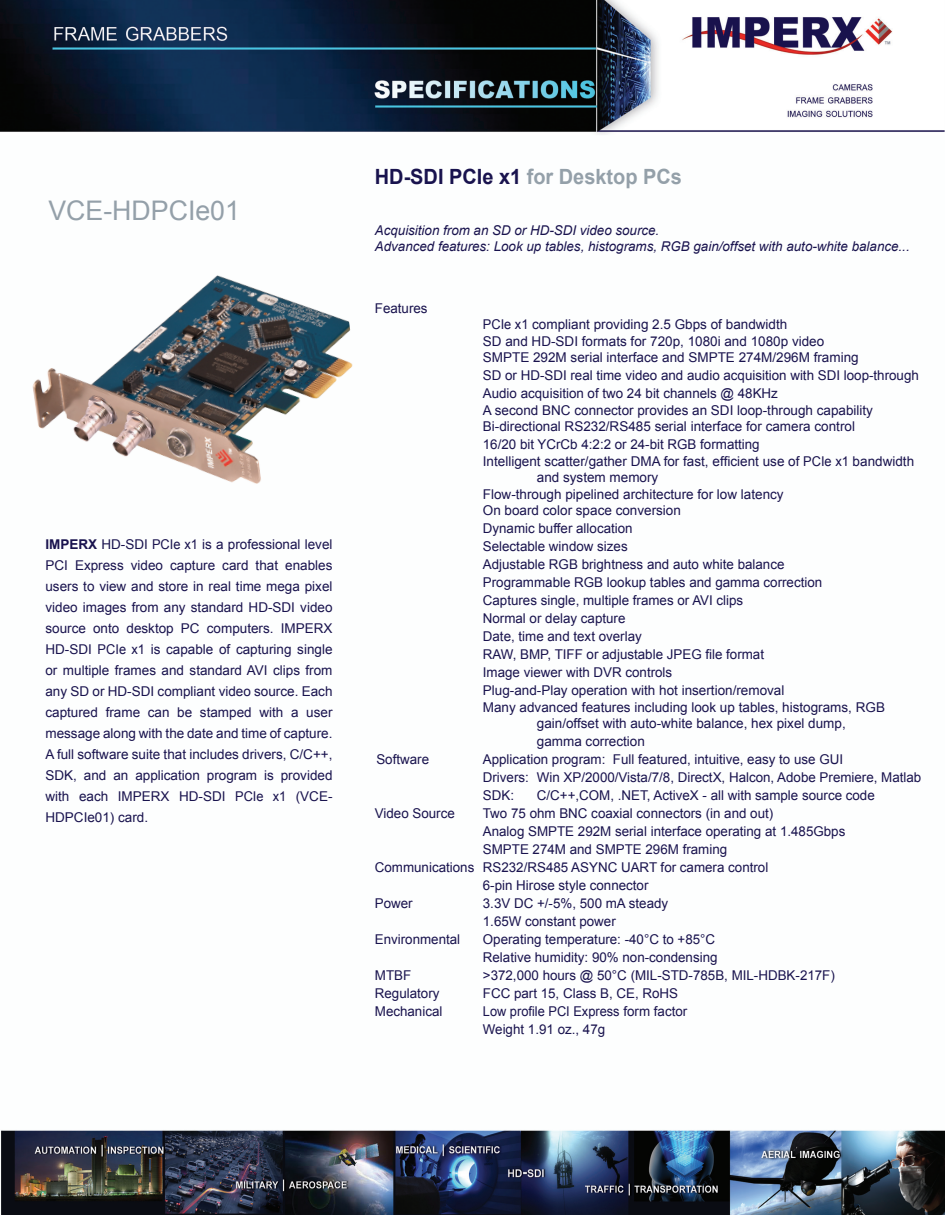
<style>
.page{position:relative;width:945px;height:1215px;background:#fff}
.page>*{position:absolute;margin:0;border:0;box-sizing:border-box;transform-origin:0 0}
.t1{font:27px "Arial";color:#94a0a9}
.t2{font:700 21px "Arial";color:#94a0a9;scale:.95 1}
.t3{font:13.5px/21px "Arial";color:#19134e}
.t4{font:italic 13.5px "Arial";color:#19134e}
.t5{font:13.5px "Arial";color:#19134e;scale:.95 1}
.s1{font-weight:700}
.s2{color:#19134e}
</style>
<div class="page">
<img style="left:0;top:0;width:945px;height:1215px">
<img style="left:13px;top:252px;width:358px;height:270px">
<p class="t1" style="left:48px;top:193px;width:193px">VCE-HDPCIe01</p>
<p class="t3" style="left:45px;top:534px;width:289px;text-align:justify"><span class="s1">IMPERX</span> HD-SDI PCIe x1 is a professional level PCI Express video capture card that enables users to view and store in real time mega pixel video images from any standard HD-SDI video source onto desktop PC computers. IMPERX HD-SDI PCIe x1 is capable of capturing single or multiple frames and standard AVI clips from any SD or HD-SDI compliant video source. Each captured frame can be stamped with a user message along with the date and time of capture.<br>A full software suite that includes drivers, C/C++, SDK, and an application program is provided with each IMPERX HD-SDI PCIe x1 (VCE-HDPCIe01) card.</p>
<p class="t2" style="left:375px;top:163px;width:325px"><span class="s2">HD-SDI PCIe x1</span> for Desktop PCs</p>
<p class="t4" style="left:375px;top:221px;width:286px">Acquisition from an SD or HD-SDI video source.</p>
<p class="t4" style="left:375px;top:237px;width:536px">Advanced features: Look up tables, histograms, RGB gain/offset with auto-white balance...</p>
<p class="t3" style="left:375px;top:297px;width:54px">Features</p>
<p class="t5" style="left:483px;top:316px;width:322px">PCIe x1 compliant providing 2.5 Gbps of bandwidth</p>
<p class="t3" style="left:483px;top:330px;width:343px">SD and HD-SDI formats for 720p, 1080i and 1080p video</p>
<p class="t3" style="left:483px;top:347px;width:377px">SMPTE 292M serial interface and SMPTE 274M/296M framing</p>
<p class="t3" style="left:483px;top:365px;width:438px">SD or HD-SDI real time video and audio acquisition with SDI loop-through</p>
<p class="t3" style="left:483px;top:383px;width:297px">Audio acquisition of two 24 bit channels @ 48KHz</p>
<p class="t3" style="left:483px;top:399px;width:392px">A second BNC connector provides an SDI loop-through capability</p>
<p class="t3" style="left:483px;top:416px;width:374px">Bi-directional RS232/RS485 serial interface for camera control</p>
<p class="t3" style="left:483px;top:434px;width:278px">16/20 bit YCrCb 4:2:2 or 24-bit RGB formatting</p>
<p class="t3" style="left:537px;top:453px;width:379px;line-height:16.5px;text-indent:-54px">Intelligent scatter/gather DMA for fast, efficient use of PCIe x1 bandwidth and system memory</p>
<p class="t3" style="left:483px;top:483px;width:302px">Flow-through pipelined architecture for low latency</p>
<p class="t3" style="left:483px;top:500px;width:200px">On board color space conversion</p>
<p class="t3" style="left:483px;top:518px;width:151px">Dynamic buffer allocation</p>
<p class="t3" style="left:483px;top:536px;width:146px">Selectable window sizes</p>
<p class="t3" style="left:483px;top:554px;width:303px">Adjustable RGB brightness and auto white balance</p>
<p class="t3" style="left:483px;top:572px;width:341px">Programmable RGB lookup tables and gamma correction</p>
<p class="t3" style="left:483px;top:590px;width:262px">Captures single, multiple frames or AVI clips</p>
<p class="t3" style="left:483px;top:608px;width:144px">Normal or delay capture</p>
<p class="t3" style="left:483px;top:626px;width:160px">Date, time and text overlay</p>
<p class="t3" style="left:483px;top:644px;width:283px">RAW, BMP, TIFF or adjustable JPEG file format</p>
<p class="t3" style="left:483px;top:662px;width:191px">Image viewer with DVR controls</p>
<p class="t3" style="left:483px;top:680px;width:303px">Plug-and-Play operation with hot insertion/removal</p>
<p class="t3" style="left:483px;top:696px;width:404px">Many advanced features including look up tables, histograms, RGB</p>
<p class="t3" style="left:537px;top:714px;width:310px;line-height:18px">gain/offset with auto-white balance, hex pixel dump, gamma correction</p>
<p class="t3" style="left:376px;top:749px;width:54px">Software</p>
<p class="t3" style="left:483px;top:749px;width:362px">Application program: Full featured, intuitive, easy to use GUI</p>
<p class="t3" style="left:483px;top:767px;width:440px">Drivers: Win XP/2000/Vista/7/8, DirectX, Halcon, Adobe Premiere, Matlab</p>
<p class="t3" style="left:483px;top:785px;width:33px">SDK:</p>
<p class="t3" style="left:537px;top:785px;width:339px">C/C++,COM, .NET, ActiveX - all with sample source code</p>
<p class="t3" style="left:375px;top:803px;width:81px">Video Source</p>
<p class="t3" style="left:483px;top:803px;width:292px">Two 75 ohm BNC coaxial connectors (in and out)</p>
<p class="t3" style="left:483px;top:821px;width:364px">Analog SMPTE 292M serial interface operating at 1.485Gbps</p>
<p class="t3" style="left:483px;top:839px;width:246px">SMPTE 274M and SMPTE 296M framing</p>
<p class="t3" style="left:375px;top:857px;width:395px">Communications RS232/RS485 ASYNC UART for camera control</p>
<p class="t3" style="left:483px;top:875px;width:167px">6-pin Hirose style connector</p>
<p class="t3" style="left:375px;top:893px;width:39px">Power</p>
<p class="t3" style="left:483px;top:893px;width:187px">3.3V DC +/-5%, 500 mA steady</p>
<p class="t3" style="left:483px;top:911px;width:134px">1.65W constant power</p>
<p class="t3" style="left:375px;top:929px;width:87px">Environmental</p>
<p class="t3" style="left:483px;top:929px;width:234px">Operating temperature: -40°C to +85°C</p>
<p class="t3" style="left:483px;top:947px;width:236px">Relative humidity: 90% non-condensing</p>
<p class="t3" style="left:375px;top:965px;width:38px">MTBF</p>
<p class="t3" style="left:483px;top:965px;width:354px">&gt;372,000 hours @ 50°C (MIL-STD-785B, MIL-HDBK-217F)</p>
<p class="t3" style="left:375px;top:983px;width:66px">Regulatory</p>
<p class="t3" style="left:483px;top:983px;width:197px">FCC part 15, Class B, CE, RoHS</p>
<p class="t3" style="left:375px;top:1001px;width:69px">Mechanical</p>
<p class="t5" style="left:483px;top:1003px;width:217px">Low profile PCI Express form factor</p>
<p class="t3" style="left:483px;top:1019px;width:124px">Weight 1.91 oz., 47g</p>
</div>
